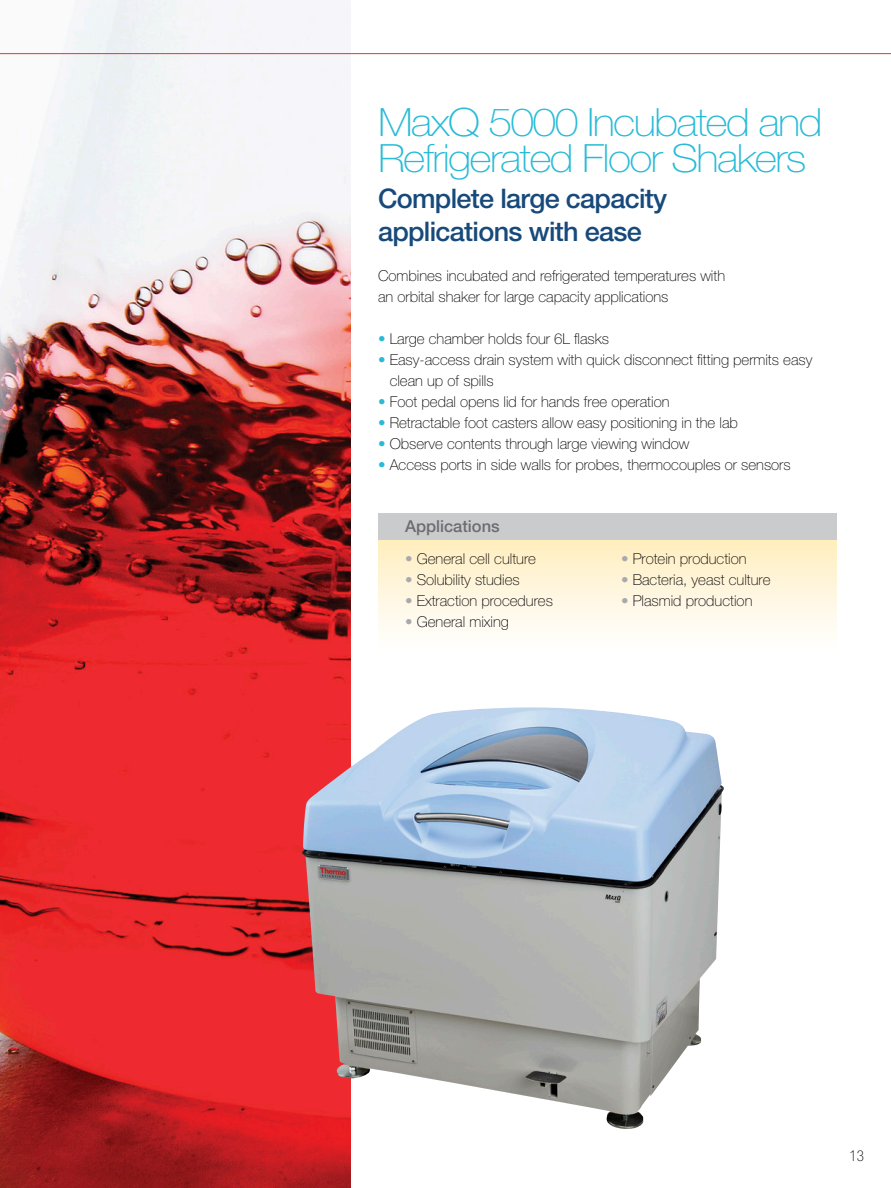
<style>
.page{position:relative;width:891px;height:1188px;background:#fff}
.page>*{position:absolute;margin:0;border:0;box-sizing:border-box;transform-origin:0 0}
.t1{font:100 39px/36px "Helvetica Neue LT Std";letter-spacing:-.04em;color:#28bbd6;scale:1.1 1}
.main_intro{font:500 27px/32.4px "Helvetica Neue LT Std";letter-spacing:-.025em;color:#174a7b}
.main_intro-2{font:500 16.5px "Helvetica Neue LT Std";color:#6d6d71}
.main_intro-3{font:100 15px/21px "Helvetica Neue LT Std";color:#000}
.t2{font:100 condensed 15px "Helvetica Neue LT Std";color:#000}
.s1{color:#28bbd6}
.s2{color:#a7a9ac}
</style>
<div class="page">
<img style="left:0;top:0;width:351px;height:1188px">
<svg style="left:378px;top:540px;width:459px;height:91px;background:#fff5da"></svg>
<div style="left:378px;top:513px;width:459px;height:27px;background:#cacbcc"></div>
<img style="left:302px;top:707px;width:422px;height:423px">
<hr style="left:0;top:53px;width:891px;height:1px;background:#ee3134">
<p class="t1" style="left:378px;top:104px;width:406px">MaxQ 5000 Incubated and<br>Refrigerated Floor Shakers</p>
<p class="main_intro" style="left:378px;top:182px;width:291px">Complete large capacity applications with ease</p>
<p class="main_intro-3" style="left:378px;top:265px;width:349px">Combines incubated and refrigerated temperatures with an orbital shaker for large capacity applications</p>
<p class="main_intro-3" style="left:378px;top:328px;width:232px"><span class="s1">•</span> Large chamber holds four 6L flasks</p>
<p class="main_intro-3" style="left:390px;top:349px;width:424px;text-indent:-12px"><span class="s1">•</span> Easy-access drain system with quick disconnect fitting permits easy clean up of spills</p>
<p class="main_intro-3" style="left:378px;top:391px;width:293px"><span class="s1">•</span> Foot pedal opens lid for hands free operation</p>
<p class="main_intro-3" style="left:378px;top:412px;width:361px"><span class="s1">•</span> Retractable foot casters allow easy positioning in the lab</p>
<p class="main_intro-3" style="left:378px;top:433px;width:313px"><span class="s1">•</span> Observe contents through large viewing window</p>
<p class="main_intro-3" style="left:378px;top:454px;width:414px"><span class="s1">•</span> Access ports in side walls for probes, thermocouples or sensors</p>
<p class="main_intro-2" style="left:405px;top:517px;width:96px">Applications</p>
<p class="main_intro-3" style="left:405px;top:548px;width:132px"><span class="s2">•</span> General cell culture</p>
<p class="main_intro-3" style="left:405px;top:569px;width:116px"><span class="s2">•</span> Solubility studies</p>
<p class="main_intro-3" style="left:405px;top:590px;width:149px"><span class="s2">•</span> Extraction procedures</p>
<p class="main_intro-3" style="left:405px;top:611px;width:105px"><span class="s2">•</span> General mixing</p>
<p class="main_intro-3" style="left:621px;top:548px;width:127px"><span class="s2">•</span> Protein production</p>
<p class="main_intro-3" style="left:621px;top:569px;width:151px"><span class="s2">•</span> Bacteria, yeast culture</p>
<p class="main_intro-3" style="left:621px;top:590px;width:133px"><span class="s2">•</span> Plasmid production</p>
<p class="t2" style="left:850px;top:1147px;width:16px">13</p>
</div>
